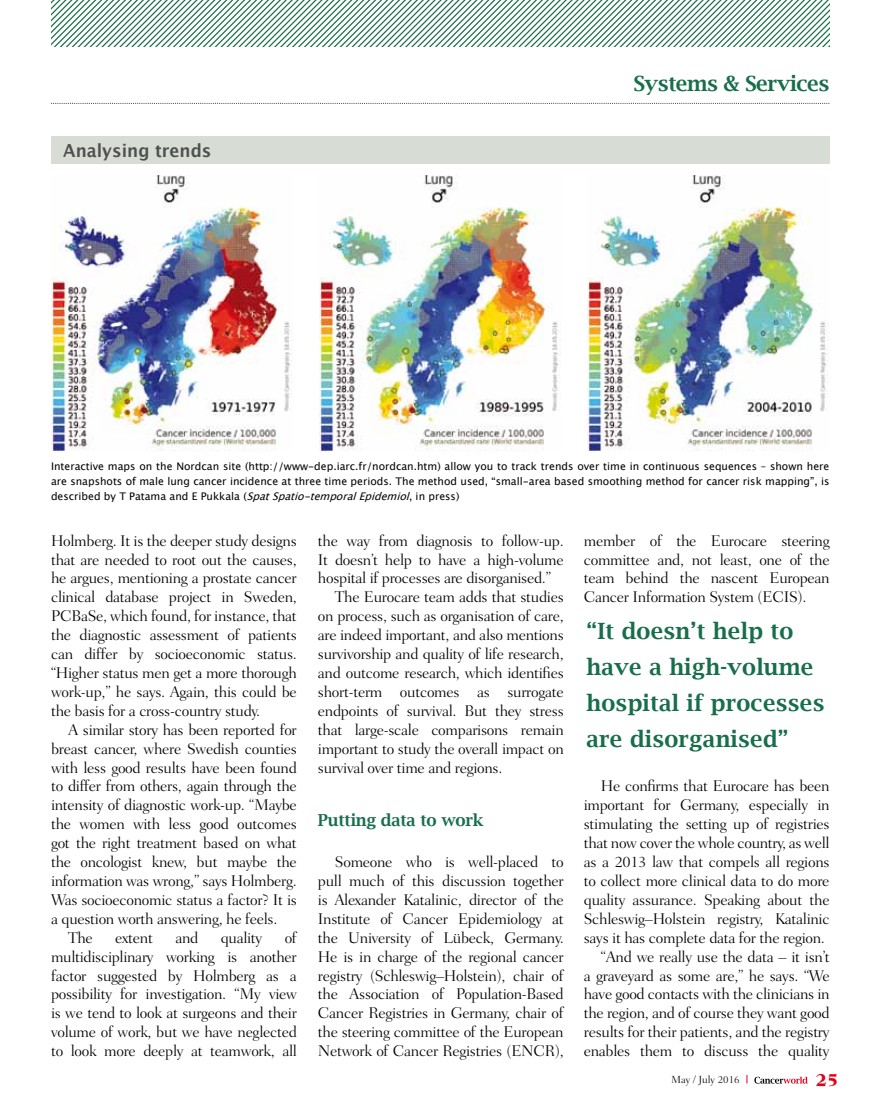
<style>
.page{position:relative;width:872px;height:1106px;background:#fff}
.page>*{position:absolute;margin:0;border:0;box-sizing:border-box;transform-origin:0 0}
.t1{font:600 22.5px/36px "Lucida Bright";letter-spacing:.01em;color:#176e4a}
.t2{font:600 21px "Lucida Bright";letter-spacing:-.025em;color:#176e4a}
.t3{font:700 18px "Lucida Grande";color:#50514f;scale:.94 1}
.t4{font:800 18px "Fairfield LH";color:#e2001a}
.t5{font:600 16.5px "Lucida Bright";letter-spacing:-.015em;color:#176e4a}
.t6{font:300 15.75px/18.9px "Fairfield LH";letter-spacing:-.02em;color:#000;text-align:justify}
.t7{font:10.5px/15px "Lucida Grande";color:#000;text-align:justify}
.t8{font:300 10.5px "Fairfield LH";color:#000}
.s1{font-style:italic}
</style>
<div class="page">
<svg style="left:754px;top:1076px;width:53px;height:7px"></svg>
<div style="left:51px;top:137px;width:778px;height:27px;background:#d7ddd5"></div>
<img style="left:51px;top:175px;width:241px;height:276px">
<img style="left:319px;top:175px;width:242px;height:276px">
<img style="left:587px;top:175px;width:242px;height:276px">
<svg style="left:51px;top:0;width:778px;height:47px"></svg>
<svg style="left:51px;top:103px;width:778px;height:1px"></svg>
<p class="t3" style="left:63px;top:136px;width:159px">Analysing trends</p>
<h2 class="t2" style="left:633px;top:71px;width:197px">Systems &amp; Services</h2>
<p class="t7" style="left:51px;top:458px;width:780px">Interactive maps on the Nordcan site (http://www-dep.iarc.fr/nordcan.htm) allow you to track trends over time in continuous sequences – shown here are snapshots of male lung cancer incidence at three time periods. The method used, “small-area based smoothing method for cancer risk mapping”, is described by T Patama and E Pukkala (<span class="s1">SpatSpatio-temporalEpidemiol</span>, in press)</p>
<p class="t6" style="left:51px;top:531px;width:247px">Holmberg. It is the deeper study designs that are needed to root out the causes, he argues, mentioning a prostate cancer clinical database project in Sweden, PCBaSe, which found, for instance, that the diagnostic assessment of patients can differ by socioeconomic status. “Higher status men get a more thorough work-up,” he says. Again, this could be the basis for a cross-country study.</p>
<p class="t6" style="left:68px;top:720px;width:230px">A similar story has been reported for</p>
<p class="t6" style="left:51px;top:739px;width:247px">breast cancer, where Swedish counties</p>
<p class="t6" style="left:51px;top:758px;width:247px">with less good results have been found</p>
<p class="t6" style="left:51px;top:777px;width:247px">to differ from others, again through the</p>
<p class="t6" style="left:51px;top:795px;width:247px">intensity of diagnostic work-up. “Maybe</p>
<p class="t6" style="left:51px;top:814px;width:247px">the women with less good outcomes</p>
<p class="t6" style="left:51px;top:833px;width:247px">got the right treatment based on what</p>
<p class="t6" style="left:51px;top:852px;width:247px">the oncologist knew, but maybe the</p>
<p class="t6" style="left:51px;top:871px;width:247px">information was wrong,” says Holmberg.</p>
<p class="t6" style="left:51px;top:890px;width:247px">Was socioeconomic status a factor? It is</p>
<p class="t6" style="left:51px;top:909px;width:228px">a question worth answering, he feels.</p>
<p class="t6" style="left:68px;top:928px;width:26px">The</p>
<p class="t6" style="left:115px;top:928px;width:39px">extent</p>
<p class="t6" style="left:175px;top:928px;width:24px">and</p>
<p class="t6" style="left:221px;top:928px;width:43px">quality</p>
<p class="t6" style="left:584px;top:531px;width:247px">member of the Eurocare steering committee and, not least, one of the team behind the nascent European Cancer Information System (ECIS).</p>
<p class="t6" style="left:318px;top:531px;width:247px">the way from diagnosis to follow-up.</p>
<p class="t6" style="left:318px;top:550px;width:247px">It doesn’t help to have a high-volume</p>
<p class="t6" style="left:318px;top:569px;width:234px">hospital if processes are disorganised.”</p>
<p class="t6" style="left:335px;top:588px;width:230px">The Eurocare team adds that studies</p>
<p class="t6" style="left:318px;top:606px;width:247px">on process, such as organisation of care,</p>
<p class="t6" style="left:318px;top:625px;width:247px">are indeed important, and also mentions</p>
<p class="t6" style="left:318px;top:644px;width:247px">survivorship and quality of life research,</p>
<p class="t6" style="left:318px;top:663px;width:247px">and outcome research, which identifies</p>
<p class="t6" style="left:318px;top:682px;width:247px">short-term outcomes as surrogate</p>
<p class="t6" style="left:318px;top:701px;width:247px">endpoints of survival. But they stress</p>
<p class="t6" style="left:318px;top:720px;width:247px">that large-scale comparisons remain</p>
<p class="t6" style="left:318px;top:739px;width:247px">important to study the overall impact on</p>
<p class="t6" style="left:318px;top:758px;width:186px">survival over time and regions.</p>
<p class="t5" style="left:318px;top:811px;width:167px">Putting data to work</p>
<p class="t6" style="left:318px;top:852px;width:247px;text-indent:17px">Someone who is well-placed to pull much of this discussion together is Alexander Katalinic, director of the Institute of Cancer Epidemiology at the University of Lübeck, Germany.<br>He is in charge of the regional cancer registry (Schleswig–Holstein), chair of the Association of Population-Based Cancer Registries in Germany, chair of the steering committee of the European Network of Cancer Registries (ENCR),</p>
<h1 class="t1" style="left:586px;top:612px;width:239px">“It doesn’t help to have a high-volume hospital if processes are disorganised”</h1>
<p class="t6" style="left:601px;top:777px;width:230px">He confirms that Eurocare has been</p>
<p class="t6" style="left:584px;top:795px;width:247px">important for Germany, especially in</p>
<p class="t6" style="left:584px;top:814px;width:247px">stimulating the setting up of registries</p>
<p class="t6" style="left:584px;top:833px;width:247px">that now cover the whole country, as well</p>
<p class="t6" style="left:584px;top:852px;width:247px">as a 2013 law that compels all regions</p>
<p class="t6" style="left:584px;top:871px;width:247px">to collect more clinical data to do more</p>
<p class="t6" style="left:584px;top:890px;width:247px">quality assurance. Speaking about the</p>
<p class="t6" style="left:584px;top:909px;width:247px">Schleswig–Holstein registry, Katalinic</p>
<p class="t6" style="left:584px;top:928px;width:243px">says it has complete data for the region.</p>
<p class="t6" style="left:601px;top:947px;width:230px">“And we really use the data – it isn’t</p>
<p class="t6" style="left:584px;top:966px;width:247px">a graveyard as some are,” he says. “We</p>
<p class="t6" style="left:584px;top:984px;width:247px">have good contacts with the clinicians in</p>
<p class="t6" style="left:584px;top:1003px;width:247px">the region, and of course they want good</p>
<p class="t6" style="left:584px;top:1022px;width:247px">results for their patients, and the registry</p>
<p class="t6" style="left:584px;top:1041px;width:247px">enables them to discuss the quality</p>
<p class="t6" style="left:51px;top:928px;width:247px;text-indent:234px">of multidisciplinary working is another factor suggested by Holmberg as a possibility for investigation. “My view is we tend to look at surgeons and their volume of work, but we have neglected to look more deeply at teamwork, all</p>
<p class="t8" style="left:671px;top:1073px;width:70px">May / July 2016</p>
<p class="t4" style="left:815px;top:1069px;width:24px">25</p>
</div>
